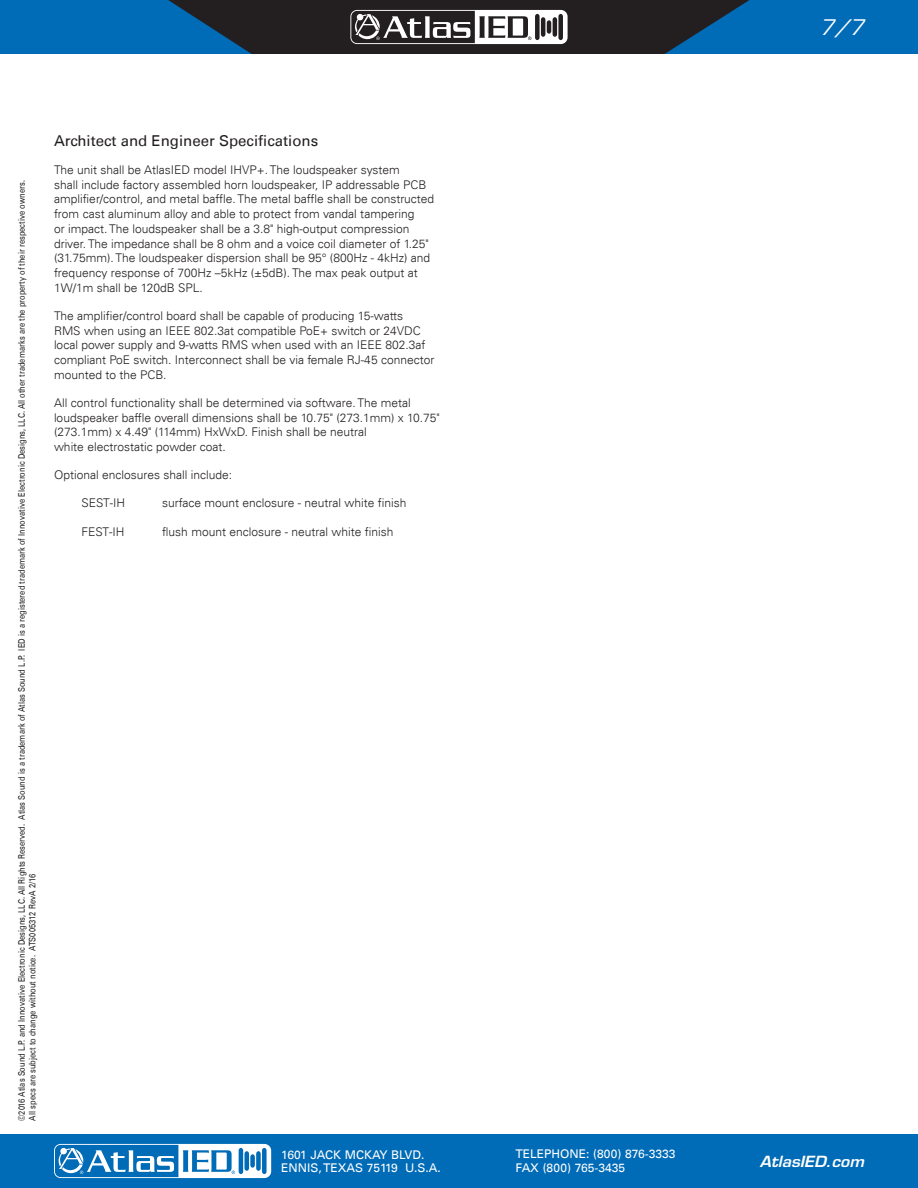
<style>
.page{position:relative;width:918px;height:1188px;background:#fff}
.page>*{position:absolute;margin:0;border:0;box-sizing:border-box;transform-origin:0 0}
.t1{font:italic 21px "Eurostile LT Std";color:#fff}
.SubHead{font:15px "Univers LT";color:#231f20}
.t2{font:italic 600 15px "Eurostile LT Std";color:#fff;scale:1.05 1}
.SubHead-2{font:300 12px/14.7px "Univers LT";color:#231f20}
.t3{font:12px/13.5px "Univers LT";color:#fff}
.t4{font:9px/10.8px "Univers LT";color:#231f20;scale:.83 1}
</style>
<div class="page">
<div style="left:0;top:0;width:918px;height:54px;background:#006bb6"></div>
<div style="left:0;top:1134px;width:918px;height:54px;background:#006bb6"></div>
<svg style="left:168px;top:0;width:582px;height:54px;background:#35424d"></svg>
<svg style="left:54px;top:1144px;width:217px;height:34px"></svg>
<p class="t4" style="left:16px;top:1120px;width:1134px;rotate:-90deg">©2016 Atlas Sound L.P. and Innovative Electronic Designs, LLC. All Rights Reserved. Atlas Sound is a trademark of Atlas Sound L.P. IED is a registered trademark of Innovative Electronic Designs, LLC. All other trademarks are the property of their respective owners.<br>All specs are subject to change without notice. ATS005312 RevA 2/16</p>
<p class="SubHead" style="left:54px;top:132px;width:266px">Architect and Engineer Specifications</p>
<p class="SubHead-2" style="left:54px;top:162px;width:382px">The unit shall be AtlasIED model IHVP+. The loudspeaker system<br>shall include factory assembled horn loudspeaker, IP addressable PCB amplifier/control, and metal baffle. The metal baffle shall be constructed from cast aluminum alloy and able to protect from vandal tampering<br>or impact. The loudspeaker shall be a 3.8" high-output compression driver. The impedance shall be 8 ohm and a voice coil diameter of 1.25" (31.75mm). The loudspeaker dispersion shall be 95° (800Hz - 4kHz) and frequency response of 700Hz –5kHz (±5dB). The max peak output at 1W/1m shall be 120dB SPL.</p>
<p class="SubHead-2" style="left:54px;top:308px;width:382px">The amplifier/control board shall be capable of producing 15-watts<br>RMS when using an IEEE 802.3at compatible PoE+ switch or 24VDC local power supply and 9-watts RMS when used with an IEEE 802.3af compliant PoE switch. Interconnect shall be via female RJ-45 connector mounted to the PCB.</p>
<p class="SubHead-2" style="left:54px;top:395px;width:387px">All control functionality shall be determined via software. The metal loudspeaker baffle overall dimensions shall be 10.75" (273.1mm) x 10.75" (273.1mm) x 4.49" (114mm) HxWxD. Finish shall be neutral<br>white electrostatic powder coat.</p>
<p class="SubHead-2" style="left:54px;top:468px;width:180px">Optional enclosures shall include:</p>
<p class="SubHead-2" style="left:81px;top:496px;width:45px">SEST-IH</p>
<p class="SubHead-2" style="left:162px;top:496px;width:246px">surface mount enclosure - neutral white finish</p>
<p class="SubHead-2" style="left:81px;top:524px;width:45px">FEST-IH</p>
<p class="SubHead-2" style="left:162px;top:524px;width:233px">flush mount enclosure - neutral white finish</p>
<p class="t3" style="left:281px;top:1148px;width:161px">1601 JACK MCKAY BLVD.<br>ENNIS, TEXAS 75119 U.S.A.</p>
<p class="t3" style="left:515px;top:1147px;width:162px">TELEPHONE: (800) 876-3333<br>FAX (800) 765-3435</p>
<h1 class="t1" style="left:820px;top:15px;width:46px">7/7</h1>
<p class="t2" style="left:760px;top:1152px;width:101px">AtlasIED.com</p>
</div>
